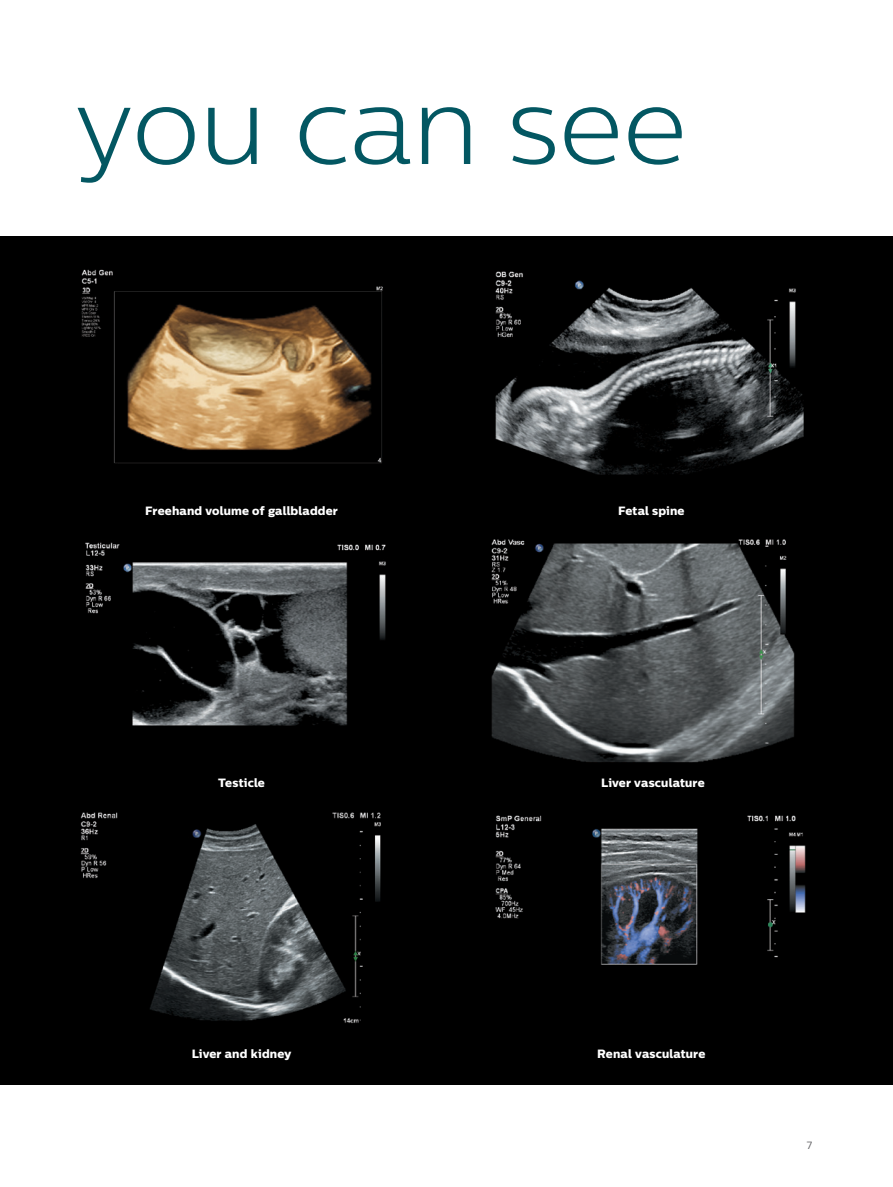
<style>
.page{position:relative;width:893px;height:1187px;background:#fff}
.page>*{position:absolute;margin:0;border:0;box-sizing:border-box;transform-origin:0 0}
.t1{font:300 108px "Centrale Sans";color:#035762}
.t2{font:12px "Centrale Sans X Bold";letter-spacing:.01em;color:#fff}
.t3{font:10.5px "Centrale Sans";color:#636366}
</style>
<div class="page">
<div style="left:0;top:236px;width:893px;height:848px;background:#000"></div>
<img style="left:495px;top:271px;width:309px;height:204px">
<img style="left:85px;top:542px;width:301px;height:184px">
<img style="left:495px;top:815px;width:311px;height:150px">
<img style="left:81px;top:269px;width:302px;height:195px">
<img style="left:80px;top:812px;width:301px;height:211px">
<img style="left:491px;top:539px;width:304px;height:224px">
<h1 class="t1" style="left:73px;top:65px;width:615px">you can see</h1>
<p class="t2" style="left:145px;top:503px;width:194px">Freehand volume of gallbladder</p>
<p class="t2" style="left:618px;top:503px;width:68px">Fetal spine</p>
<p class="t2" style="left:218px;top:774px;width:48px">Testicle</p>
<p class="t2" style="left:601px;top:774px;width:105px">Liver vasculature</p>
<p class="t2" style="left:192px;top:1046px;width:101px">Liver and kidney</p>
<p class="t2" style="left:597px;top:1046px;width:110px">Renal vasculature</p>
<p class="t3" style="left:807px;top:1138px;width:7px">7</p>
</div>
